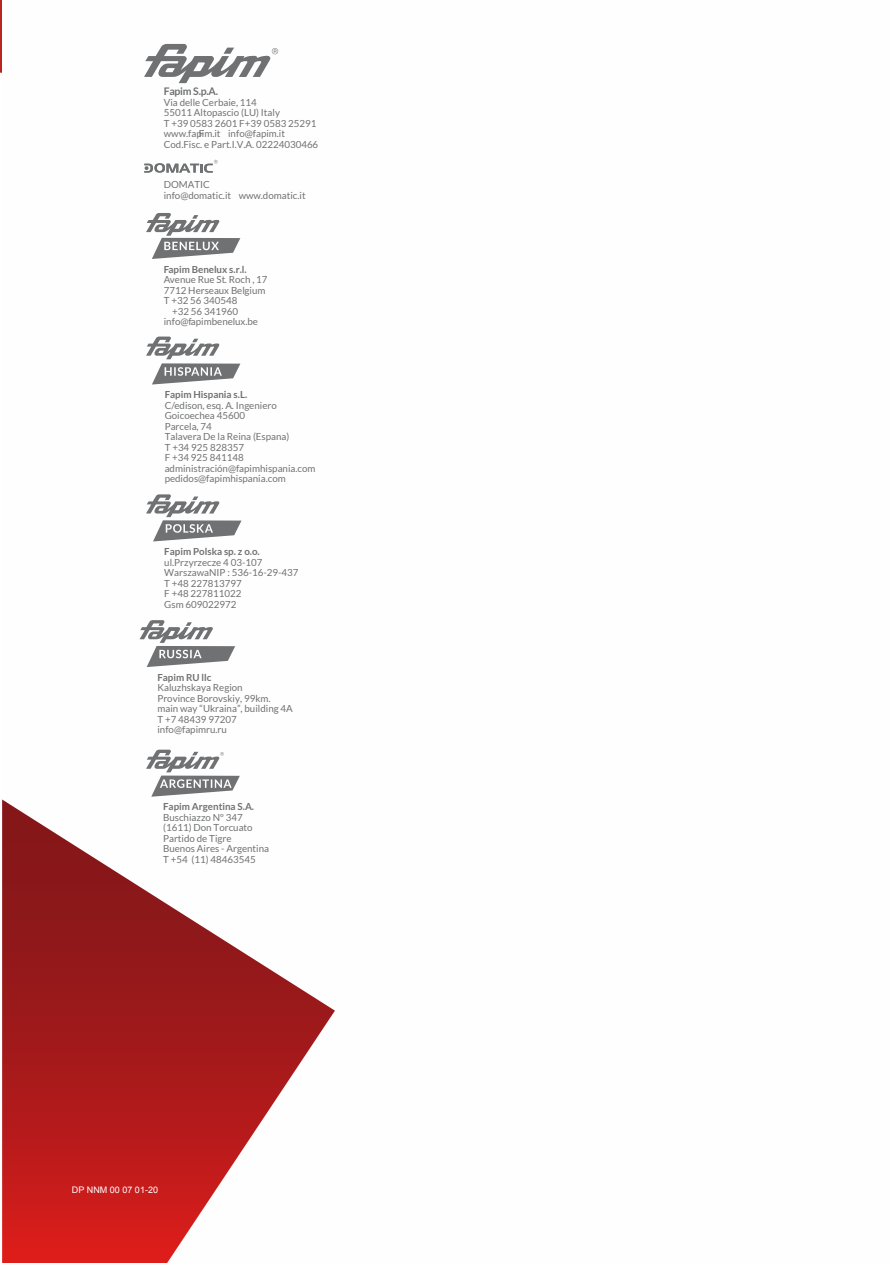
<style>
.page{position:relative;width:890px;height:1263px;background:#fff}
.page>*{position:absolute;margin:0;border:0;box-sizing:border-box;transform-origin:0 0}
.t1{font:700 10.5px "Lato";letter-spacing:-.025em;color:#707172}
.t2{font:9.75px/10.5px "Lato";color:#707172}
.t3{font:700 9.75px "Lato";color:#707172}
.t4{font:9px "Arial";color:#fff}
</style>
<div class="page">
<svg style="left:0;top:0;width:2px;height:73px"></svg>
<svg style="left:2px;top:799px;width:333px;height:464px"></svg>
<svg style="left:146px;top:213px;width:94px;height:46px"></svg>
<svg style="left:146px;top:494px;width:95px;height:47px"></svg>
<svg style="left:146px;top:337px;width:94px;height:47px"></svg>
<svg style="left:146px;top:750px;width:94px;height:47px"></svg>
<svg style="left:144px;top:44px;width:134px;height:39px"></svg>
<svg style="left:144px;top:160px;width:73px;height:13px"></svg>
<svg style="left:139px;top:620px;width:96px;height:47px"></svg>
<p class="t1" style="left:164px;top:85px;width:56px">Fapim S.p.A.</p>
<p class="t2" style="left:164px;top:97px;width:156px">Via delle Cerbaie, 114<br>55011 Altopascio (LU) Italy<br>T +39 0583 2601 F+39 0583 25291 www.fapim.it info@fapim.it<br>Cod.Fisc. e Part.I.V.A. 02224030466</p>
<p class="t2" style="left:164px;top:180px;width:143px">DOMATIC<br>info@domatic.it www.domatic.it</p>
<p class="t2" style="left:199px;top:128px;width:7px">F</p>
<p class="t3" style="left:164px;top:263px;width:84px">Fapim Benelux s.r.l.</p>
<p class="t2" style="left:164px;top:274px;width:105px">Avenue Rue St. Roch , 17<br>7712 Herseaux Belgium<br>T +32 56 340548</p>
<p class="t2" style="left:164px;top:306px;width:96px;text-indent:8px">+32 56 341960 info@fapimbenelux.be</p>
<p class="t3" style="left:165px;top:389px;width:84px">Fapim Hispania s.L.</p>
<p class="t2" style="left:165px;top:400px;width:152px">C/edison, esq. A. Ingeniero<br>Goicoechea 45600<br>Parcela, 74<br>Talavera De la Reina (Espana)<br>T +34 925 828357<br>F +34 925 841148 administración@fapimhispania.com pedidos@fapimhispania.com</p>
<p class="t3" style="left:164px;top:546px;width:97px">Fapim Polska sp. z o.o.</p>
<p class="t2" style="left:164px;top:557px;width:136px">ul.Przyrzecze 4 03-107<br>WarszawaNIP : 536-16-29-437<br>T +48 227813797<br>F +48 227811022<br>Gsm 609022972</p>
<p class="t3" style="left:157px;top:671px;width:56px">Fapim RU llc</p>
<p class="t2" style="left:157px;top:682px;width:137px">Kaluzhskaya Region<br>Province Borovskiy, 99km. main way “Ukraina”, building 4A<br>T +7 48439 97207 info@fapimru.ru</p>
<p class="t3" style="left:163px;top:801px;width:92px">Fapim Argentina S.A.</p>
<p class="t2" style="left:163px;top:812px;width:107px">Buschiazzo Nº 347 (1611) Don Torcuato<br>Partido de Tigre<br>Buenos Aires - Argentina<br>T +54 (11) 48463545</p>
<p class="t4" style="left:72px;top:1184px;width:88px">DP NNM 00 07 01-20</p>
</div>
